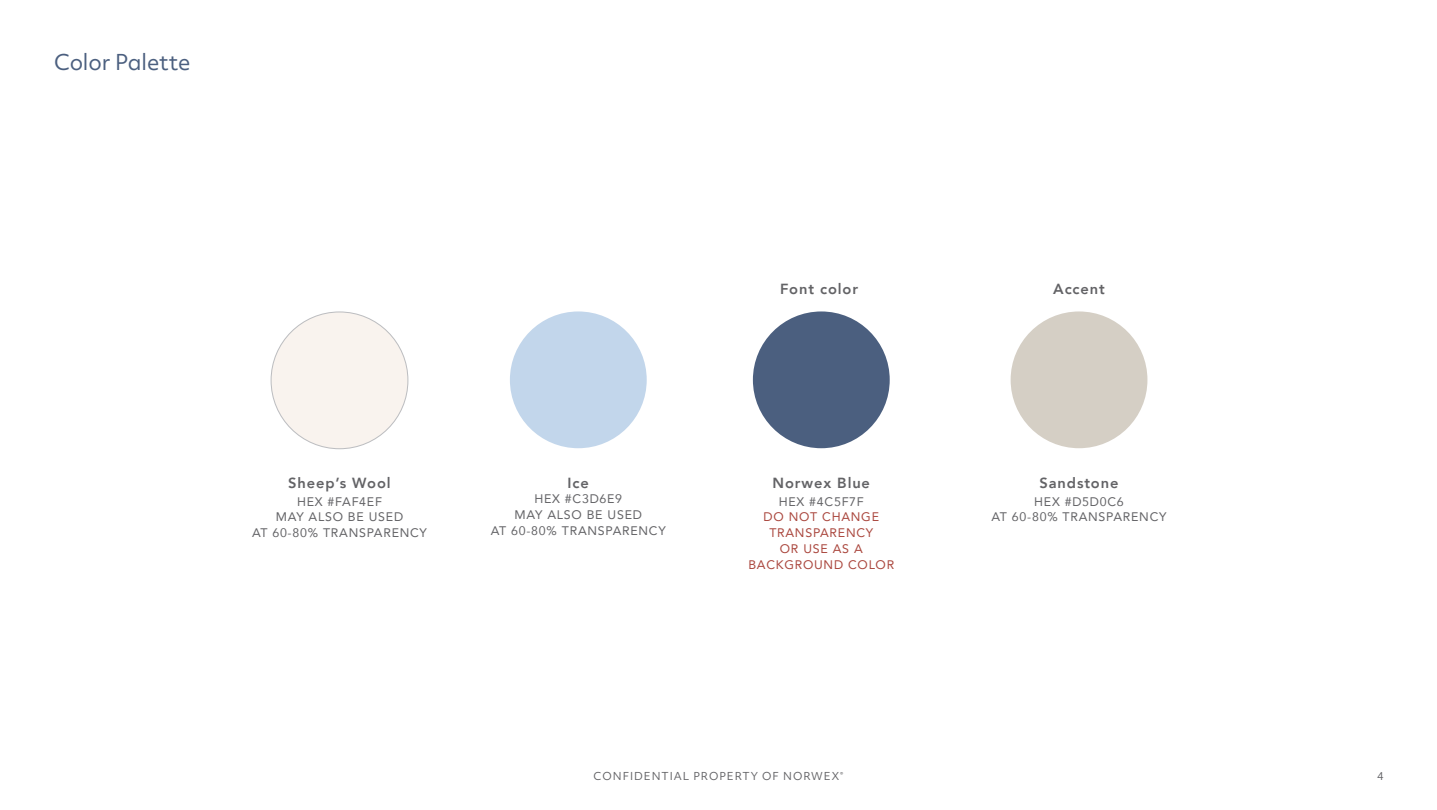
<style>
.page{position:relative;width:1437px;height:810px;background:#fff}
.page>*{position:absolute;margin:0;border:0;box-sizing:border-box;transform-origin:0 0}
.Text_Small{font:21px "Objektiv Mk 2";letter-spacing:-.005em;color:#4b5f7f}
.t1{font:800 14.7px "Avenir";letter-spacing:.06em;color:#636366}
.t2{font:12.45px/15.8px "Avenir";letter-spacing:.06em;color:#636366;text-align:center}
.t3{font:12.45px/15.8px "Avenir";letter-spacing:.06em;color:#aa473e;text-align:center}
.t4{font:10.5px "Objektiv Mk 2";letter-spacing:.09em;color:#636366}
</style>
<div class="page">
<div style="left:270px;top:311px;width:138px;height:138px;background:#f9f3ee;border:1px solid #bcbdc0;border-radius:50%"></div>
<div style="left:510px;top:311px;width:136px;height:137px;background:#c2d6eb;border-radius:50%"></div>
<div style="left:753px;top:311px;width:136px;height:137px;background:#4b5f7f;border-radius:50%"></div>
<div style="left:1010px;top:311px;width:137px;height:137px;background:#d5cfc5;border-radius:50%"></div>
<p class="Text_Small" style="left:54px;top:48px;width:138px">Color Palette</p>
<p class="t1" style="left:288px;top:471px;width:104px">Sheep’s Wool</p>
<p class="t2" style="left:297px;top:493px;width:86px">HEX #FAF4EF</p>
<p class="t2" style="left:252px;top:509px;width:176px">MAY ALSO BE USED<br>AT 60-80% TRANSPARENCY</p>
<p class="t1" style="left:567px;top:471px;width:23px">Ice</p>
<p class="t2" style="left:534px;top:491px;width:89px">HEX #C3D6E9</p>
<p class="t2" style="left:491px;top:507px;width:176px">MAY ALSO BE USED<br>AT 60-80% TRANSPARENCY</p>
<p class="t1" style="left:780px;top:278px;width:80px">Font color</p>
<p class="t1" style="left:1053px;top:278px;width:53px">Accent</p>
<p class="t1" style="left:772px;top:471px;width:99px">Norwex Blue</p>
<p class="t2" style="left:778px;top:493px;width:87px">HEX #4C5F7F</p>
<p class="t3" style="left:748px;top:509px;width:147px">DO NOT CHANGE<br>TRANSPARENCY<br>OR USE AS A<br>BACKGROUND COLOR</p>
<p class="t1" style="left:1039px;top:471px;width:80px">Sandstone</p>
<p class="t2" style="left:1034px;top:493px;width:91px">HEX #D5D0C6</p>
<p class="t2" style="left:991px;top:509px;width:176px">AT 60-80% TRANSPARENCY</p>
<p class="t4" style="left:593px;top:769px;width:251px">CONFIDENTIAL PROPERTY OF NORWEX<sup>®</sup></p>
<p class="t4" style="left:1377px;top:769px;width:8px">4</p>
</div>
